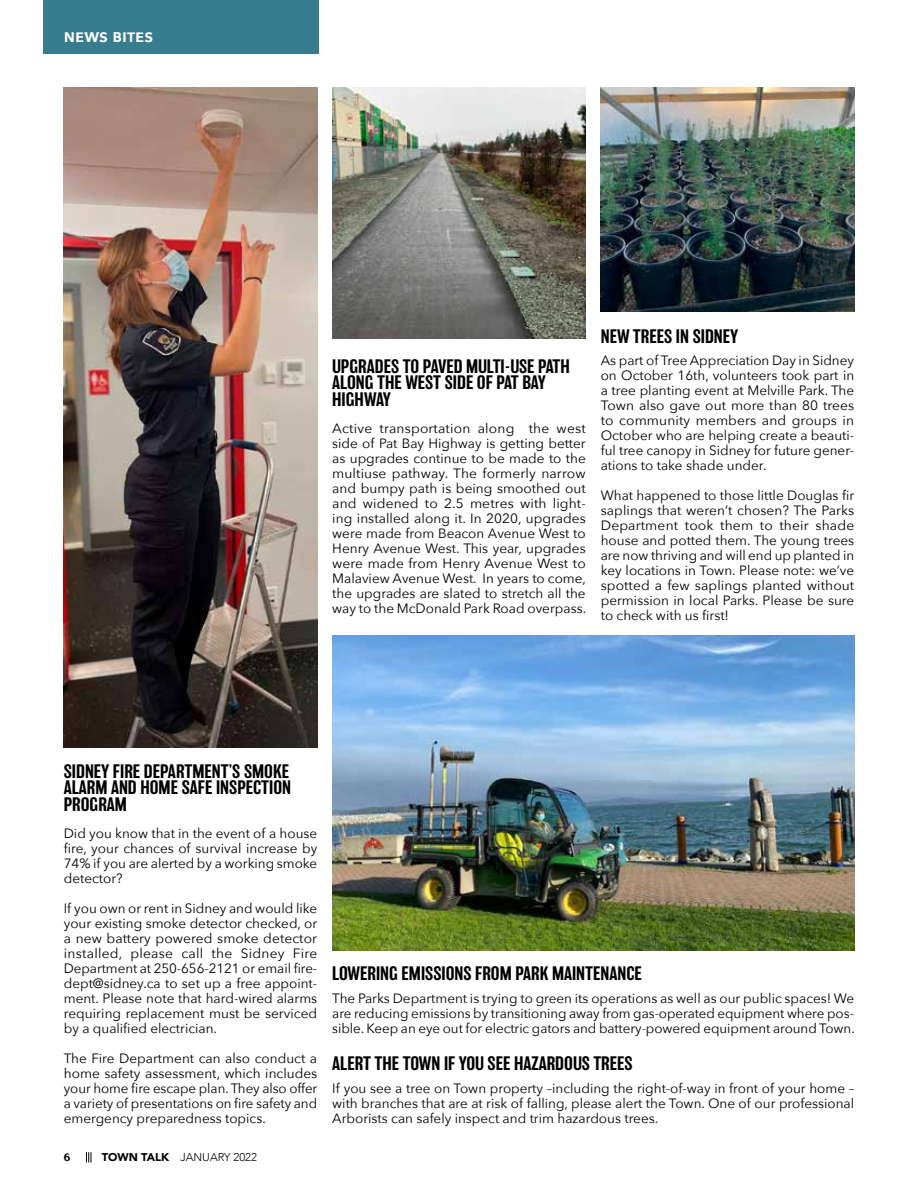
<style>
.page{position:relative;width:918px;height:1188px;background:#fff}
.page>*{position:absolute;margin:0;border:0;box-sizing:border-box;transform-origin:0 0}
.t1{font:500 18px/16.5px "Balboa";color:#000;text-align:justify}
.t2{font:600 18px "Avenir Next";color:#fff}
.t3{font:13.5px/15px "Avenir Next";color:#000;text-align:justify}
.t4{font:300 11.25px "Avenir";color:#000}
.t5{font:600 10.5px "New Spirit";color:#000}
.s1{font-weight:900}
</style>
<div class="page">
<svg style="left:86px;top:1152px;width:6px;height:10px"></svg>
<div style="left:43px;top:0;width:275px;height:53px;background:#377c8f"></div>
<img style="left:64px;top:88px;width:253px;height:660px">
<img style="left:332px;top:88px;width:254px;height:251px">
<img style="left:601px;top:88px;width:253px;height:223px">
<img style="left:332px;top:635px;width:522px;height:315px">
<h1 class="t2" style="left:64px;top:20px;width:91px">news bites</h1>
<h1 class="t1" style="left:332px;top:358px;width:239px;text-align:left">UPGRADES TO PAVED MULTI-USE PATH<br>ALONG THE WEST SIDE OF PAT BAY<br>HIGHWAY</h1>
<p class="t3" style="left:332px;top:420px;width:255px">Active transportation along the west side of Pat Bay Highway is getting better as upgrades continue to be made to the multiuse pathway. The formerly narrow and bumpy path is being smoothed out and widened to 2.5 metres with light&shy;ing installed along it. In 2020, upgrades were made from Beacon Avenue West to Henry Avenue West. This year, upgrades were made from Henry Avenue West to Malaview Avenue West. In years to come, the upgrades are slated to stretch all the way to the McDonald Park Road overpass.</p>
<h1 class="t1" style="left:601px;top:328px;width:139px">NEW TREES IN SIDNEY</h1>
<p class="t3" style="left:601px;top:352px;width:255px">As part of Tree Appreciation Day in Sidney on October 16th, volunteers took part in a tree planting event at Melville Park. The Town also gave out more than 80 trees to community members and groups in October who are helping create a beauti&shy;ful tree canopy in Sidney for future gener&shy;ations to take shade under.</p>
<p class="t3" style="left:601px;top:487px;width:255px">What happened to those little Douglas fir saplings that weren’t chosen? The Parks Department took them to their shade house and potted them. The young trees are now thriving and will end up planted in key locations in Town. Please note: we’ve spotted a few saplings planted without permission in local Parks. Please be sure to check with us first!</p>
<h1 class="t1" style="left:64px;top:763px;width:229px">SIDNEY FIRE DEPARTMENT’S SMOKE ALARM AND HOME SAFE INSPECTION PROGRAM</h1>
<p class="t3" style="left:64px;top:825px;width:255px">Did you know that in the event of a house fire, your chances of survival increase by 74% if you are alerted by a working smoke detector?</p>
<p class="t3" style="left:64px;top:900px;width:255px">If you own or rent in Sidney and would like your existing smoke detector checked, or a new battery powered smoke detector installed, please call the Sidney Fire Department at 250-656-2121 or email fire&shy;dept@sidney.ca to set up a free appoint&shy;ment. Please note that hard-wired alarms requiring replacement must be serviced by a qualified electrician.</p>
<p class="t3" style="left:64px;top:1050px;width:255px">The Fire Department can also conduct a home safety assessment, which includes your home fire escape plan. They also offer a variety of presentations on fire safety and emergency preparedness topics.</p>
<p class="t5" style="left:64px;top:1151px;width:8px">6</p>
<p class="t4" style="left:102px;top:1151px;width:157px"><span class="s1">TOWN TALK</span> JANUARY 2022</p>
<h1 class="t1" style="left:332px;top:965px;width:311px">LOWERING EMISSIONS FROM PARK MAINTENANCE</h1>
<p class="t3" style="left:332px;top:990px;width:524px">The Parks Department is trying to green its operations as well as our public spaces! We are reducing emissions by transitioning away from gas-operated equipment where pos&shy;sible. Keep an eye out for electric gators and battery-powered equipment around Town.</p>
<h1 class="t1" style="left:332px;top:1055px;width:302px">ALERT THE TOWN IF YOU SEE HAZARDOUS TREES</h1>
<p class="t3" style="left:332px;top:1080px;width:524px">If you see a tree on Town property –including the right-of-way in front of your home – with branches that are at risk of falling, please alert the Town. One of our professional Arborists can safely inspect and trim hazardous trees.</p>
</div>
